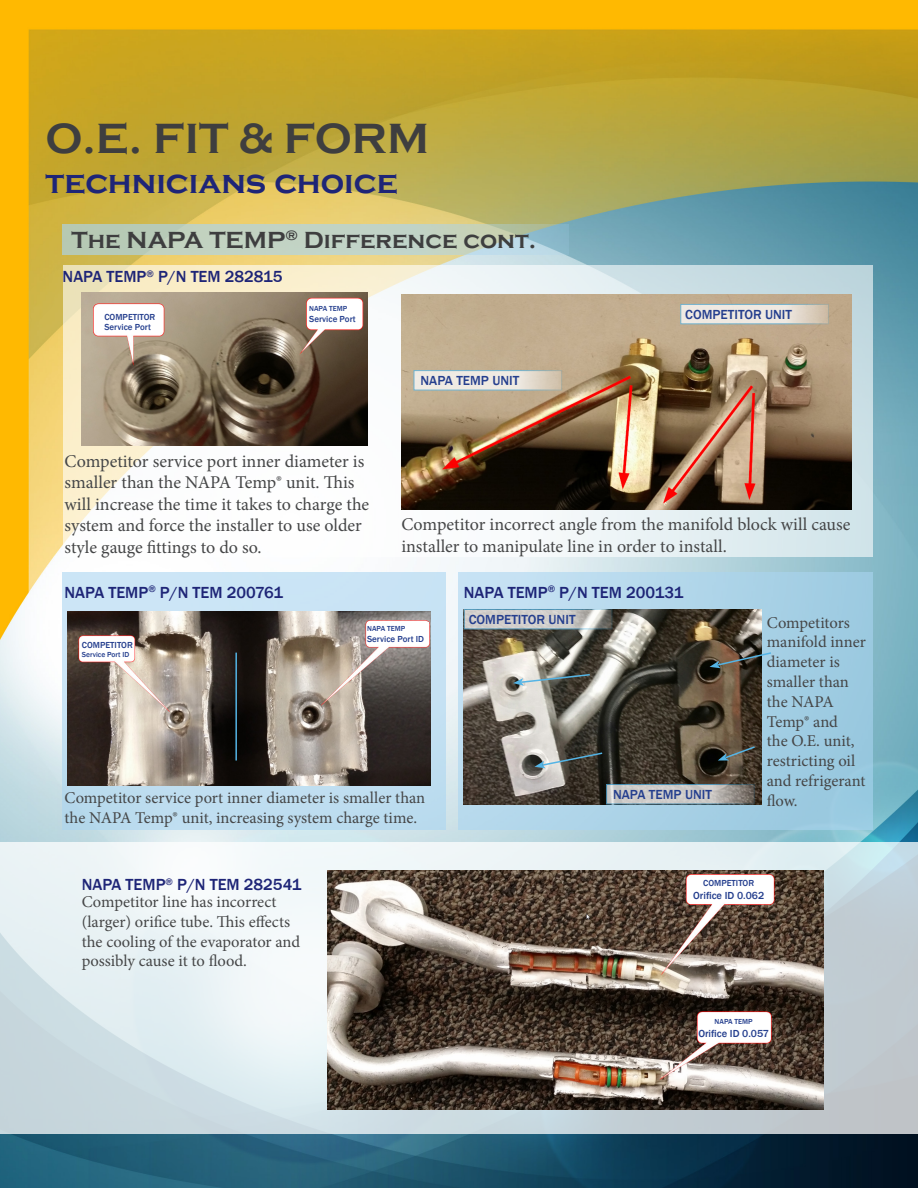
<style>
.page{position:relative;width:918px;height:1188px;background:#fff}
.page>*{position:absolute;margin:0;border:0;box-sizing:border-box;transform-origin:0 0}
.t1{font:700 43.5px "Copperplate Gothic";color:#3e3e3f}
.t2{font:700 33px "Copperplate Gothic";color:#1e2577}
.t3{font:700 24px "Copperplate Gothic";color:#3e3e3f}
.t4{font:18px/21.6px "Minion Pro";color:#454647}
.t5{font:16.5px/19.8px "Minion Pro";color:#454647}
.t6{font:500 16.5px "Franklin Gothic";color:#1e2577}
.t7{font:500 13.5px "Franklin Gothic";color:#253f8e}
.t8{font:500 10.5px "Franklin Gothic";color:#253f8e}
.t9{font:500 9px "Franklin Gothic";color:#253f8e}
.t10{font:500 7.5px "Franklin Gothic";color:#253f8e}
</style>
<div class="page">
<img style="left:0;top:0;width:918px;height:1188px">
<div style="left:63px;top:573px;width:383px;height:257px;background:#c0dff1"></div>
<img style="left:68px;top:611px;width:362px;height:174px">
<svg style="left:63px;top:265px;width:810px;height:292px"></svg>
<img style="left:401px;top:294px;width:451px;height:215px">
<svg style="left:63px;top:224px;width:506px;height:31px;fill:#c1d2c2"></svg>
<hr style="left:235px;top:653px;width:2px;height:108px;background:#54b4e5">
<div style="left:458px;top:573px;width:415px;height:257px;background:linear-gradient(to right,#c4e0f2,#99c9df)"></div>
<svg style="left:0;top:842px;width:918px;height:292px"></svg>
<img style="left:464px;top:609px;width:298px;height:195px">
<img style="left:82px;top:292px;width:286px;height:154px">
<div style="left:101px;top:309px;width:57px;height:20px;background:#fff"></div>
<div style="left:308px;top:301px;width:52px;height:26px;background:#fff"></div>
<svg style="left:680px;top:304px;width:149px;height:20px;fill:#efe9e1"></svg>
<svg style="left:414px;top:370px;width:148px;height:20px;fill:#efeae2"></svg>
<div style="left:84px;top:639px;width:50px;height:20px;background:#fff"></div>
<div style="left:368px;top:622px;width:61px;height:22px;background:#fff"></div>
<svg style="left:464px;top:609px;width:148px;height:20px;fill:#d0cdca"></svg>
<svg style="left:606px;top:784px;width:149px;height:20px;fill:#cac7c5"></svg>
<svg style="left:710px;top:651px;width:63px;height:17px"></svg>
<svg style="left:718px;top:745px;width:38px;height:16px"></svg>
<svg style="left:513px;top:673px;width:78px;height:13px"></svg>
<svg style="left:535px;top:751px;width:69px;height:17px"></svg>
<img style="left:328px;top:870px;width:495px;height:240px">
<div style="left:689px;top:878px;width:82px;height:20px;background:#fff"></div>
<div style="left:700px;top:1014px;width:68px;height:27px;background:#fff"></div>
<p class="t1" style="left:45px;top:114px;width:385px">O.E. FIT &amp; FORM</p>
<p class="t2" style="left:45px;top:163px;width:354px">technicians choice</p>
<p class="t3" style="left:72px;top:227px;width:466px">The NAPA TEMP<sup>®</sup> Difference cont.</p>
<p class="t6" style="left:63px;top:266px;width:221px">NAPA TEMP<sup>®</sup> P/N TEM 282815</p>
<p class="t9" style="left:104px;top:311px;width:52px">COMPETITOR</p>
<p class="t9" style="left:104px;top:322px;width:48px">Service Port</p>
<p class="t10" style="left:309px;top:304px;width:40px">NAPA TEMP</p>
<p class="t9" style="left:309px;top:313px;width:48px">Service Port</p>
<p class="t7" style="left:420px;top:373px;width:100px">NAPA TEMP UNIT</p>
<p class="t7" style="left:685px;top:306px;width:108px">COMPETITOR UNIT</p>
<p class="t4" style="left:65px;top:450px;width:306px">Competitor service port inner diameter is smaller than the NAPA Temp® unit. This will increase the time it takes to charge the system and force the installer to use older style gauge fittings to do so.</p>
<p class="t6" style="left:65px;top:582px;width:220px">NAPA TEMP<sup>®</sup> P/N TEM 200761</p>
<p class="t4" style="left:401px;top:514px;width:451px">Competitor incorrect angle from the manifold block will cause installer to manipulate line in order to install.</p>
<p class="t6" style="left:464px;top:582px;width:221px">NAPA TEMP<sup>®</sup> P/N TEM 200131</p>
<p class="t7" style="left:469px;top:611px;width:108px">COMPETITOR UNIT</p>
<p class="t5" style="left:767px;top:612px;width:101px">Competitors manifold inner diameter is smaller than the NAPA<br>Temp® and<br>the O.E. unit, restricting oil and refrigerant flow.</p>
<p class="t10" style="left:367px;top:624px;width:40px">NAPA TEMP</p>
<p class="t9" style="left:367px;top:634px;width:59px">Service Port ID</p>
<p class="t9" style="left:82px;top:639px;width:52px">COMPETITOR</p>
<p class="t10" style="left:82px;top:650px;width:49px">Service Port ID</p>
<p class="t7" style="left:613px;top:786px;width:100px">NAPA TEMP UNIT</p>
<p class="t5" style="left:65px;top:788px;width:362px">Competitor service port inner diameter is smaller than the NAPA Temp® unit, increasing system charge time.</p>
<p class="t6" style="left:82px;top:874px;width:221px">NAPA TEMP<sup>®</sup> P/N TEM 282541</p>
<p class="t5" style="left:82px;top:892px;width:220px">Competitor line has incorrect (larger) orifice tube. This effects the cooling of the evaporator and possibly cause it to flood.</p>
<p class="t9" style="left:703px;top:877px;width:52px">COMPETITOR</p>
<p class="t8" style="left:693px;top:889px;width:72px">Orifice ID 0.062</p>
<p class="t10" style="left:715px;top:1017px;width:40px">NAPA TEMP</p>
<p class="t8" style="left:698px;top:1027px;width:72px">Orifice ID 0.057</p>
</div>
